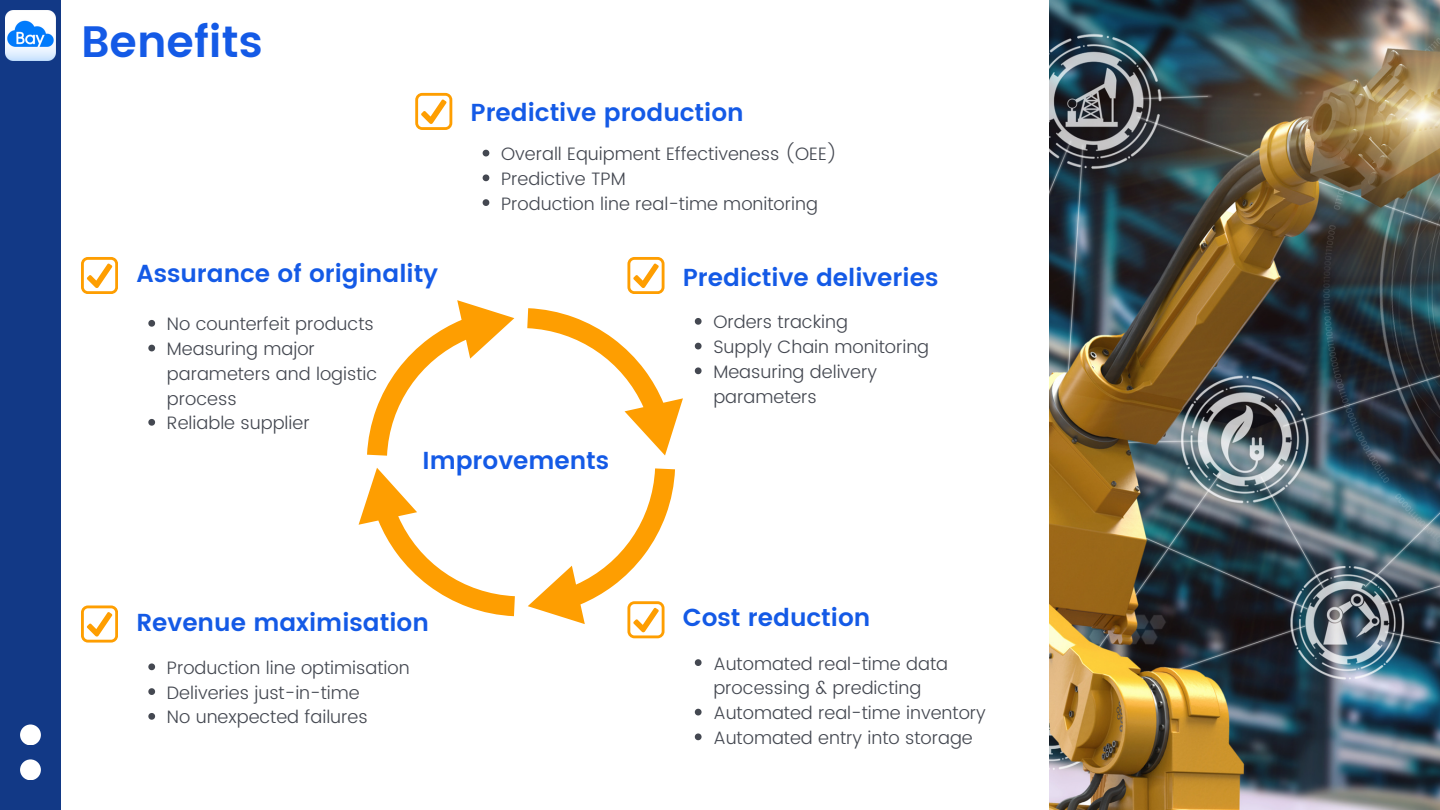
<style>
.page{position:relative;width:1440px;height:810px;background:#fff}
.page>*{position:absolute;margin:0;border:0;box-sizing:border-box;transform-origin:0 0}
.t1{font:600 44px "Poppins";color:#145ae6}
.t2{font:600 24.6px "Poppins";color:#145ae6}
.t3{font:300 18px/24.8px "Poppins";color:#444851}
</style>
<div class="page">
<div style="left:0;top:0;width:61px;height:810px;background:#123986"></div>
<div style="left:20px;top:759px;width:21px;height:21px;background:#fff;border-radius:50%"></div>
<div style="left:20px;top:724px;width:21px;height:21px;background:#fff;border-radius:50%"></div>
<svg style="left:415px;top:93px;width:37px;height:37px"></svg>
<svg style="left:627px;top:257px;width:37px;height:37px"></svg>
<svg style="left:359px;top:468px;width:156px;height:148px"></svg>
<svg style="left:528px;top:468px;width:147px;height:170px"></svg>
<svg style="left:527px;top:308px;width:156px;height:147px"></svg>
<svg style="left:367px;top:300px;width:147px;height:156px"></svg>
<svg style="left:81px;top:605px;width:37px;height:37px"></svg>
<svg style="left:81px;top:257px;width:37px;height:37px"></svg>
<svg style="left:483px;top:150px;width:6px;height:6px"></svg>
<svg style="left:483px;top:174px;width:6px;height:7px"></svg>
<svg style="left:483px;top:199px;width:6px;height:7px"></svg>
<svg style="left:695px;top:318px;width:7px;height:7px"></svg>
<svg style="left:695px;top:343px;width:7px;height:6px"></svg>
<svg style="left:695px;top:367px;width:7px;height:7px"></svg>
<svg style="left:695px;top:659px;width:7px;height:7px"></svg>
<svg style="left:695px;top:709px;width:7px;height:6px"></svg>
<svg style="left:695px;top:733px;width:7px;height:7px"></svg>
<svg style="left:148px;top:663px;width:7px;height:7px"></svg>
<svg style="left:148px;top:688px;width:7px;height:7px"></svg>
<svg style="left:148px;top:713px;width:7px;height:7px"></svg>
<svg style="left:148px;top:320px;width:7px;height:7px"></svg>
<svg style="left:148px;top:345px;width:7px;height:6px"></svg>
<svg style="left:148px;top:419px;width:7px;height:7px"></svg>
<img style="left:1049px;top:0;width:391px;height:810px">
<img style="left:5px;top:11px;width:51px;height:50px">
<p class="t1" style="left:81px;top:16px;width:183px">Benefits</p>
<p class="t2" style="left:136px;top:259px;width:303px">Assurance of originality</p>
<p class="t3" style="left:167px;top:312px;width:208px">No counterfeit products</p>
<p class="t3" style="left:167px;top:337px;width:212px">Measuring major parameters and logistic process</p>
<p class="t3" style="left:167px;top:411px;width:144px">Reliable supplier</p>
<p class="t2" style="left:471px;top:98px;width:275px">Predictive production</p>
<p class="t3" style="left:501px;top:142px;width:338px">Overall Equipment Effectiveness (OEE)</p>
<p class="t3" style="left:501px;top:166px;width:126px">Predictive TPM</p>
<p class="t3" style="left:501px;top:191px;width:318px">Production line real-time monitoring</p>
<p class="t2" style="left:683px;top:263px;width:257px">Predictive deliveries</p>
<p class="t3" style="left:713px;top:310px;width:136px">Orders tracking</p>
<p class="t3" style="left:713px;top:335px;width:217px">Supply Chain monitoring</p>
<p class="t3" style="left:713px;top:359px;width:165px">Measuring delivery parameters</p>
<p class="t2" style="left:423px;top:446px;width:188px">Improvements</p>
<p class="t2" style="left:136px;top:608px;width:294px">Revenue maximisation</p>
<p class="t3" style="left:167px;top:655px;width:244px">Production line optimisation</p>
<p class="t3" style="left:167px;top:680px;width:194px">Deliveries just-in-time</p>
<p class="t3" style="left:167px;top:705px;width:202px">No unexpected failures</p>
<p class="t2" style="left:683px;top:603px;width:189px">Cost reduction</p>
<p class="t3" style="left:713px;top:651px;width:236px">Automated real-time data processing &amp; predicting</p>
<p class="t3" style="left:713px;top:701px;width:274px">Automated real-time inventory</p>
<p class="t3" style="left:713px;top:725px;width:261px">Automated entry into storage</p>
</div>
